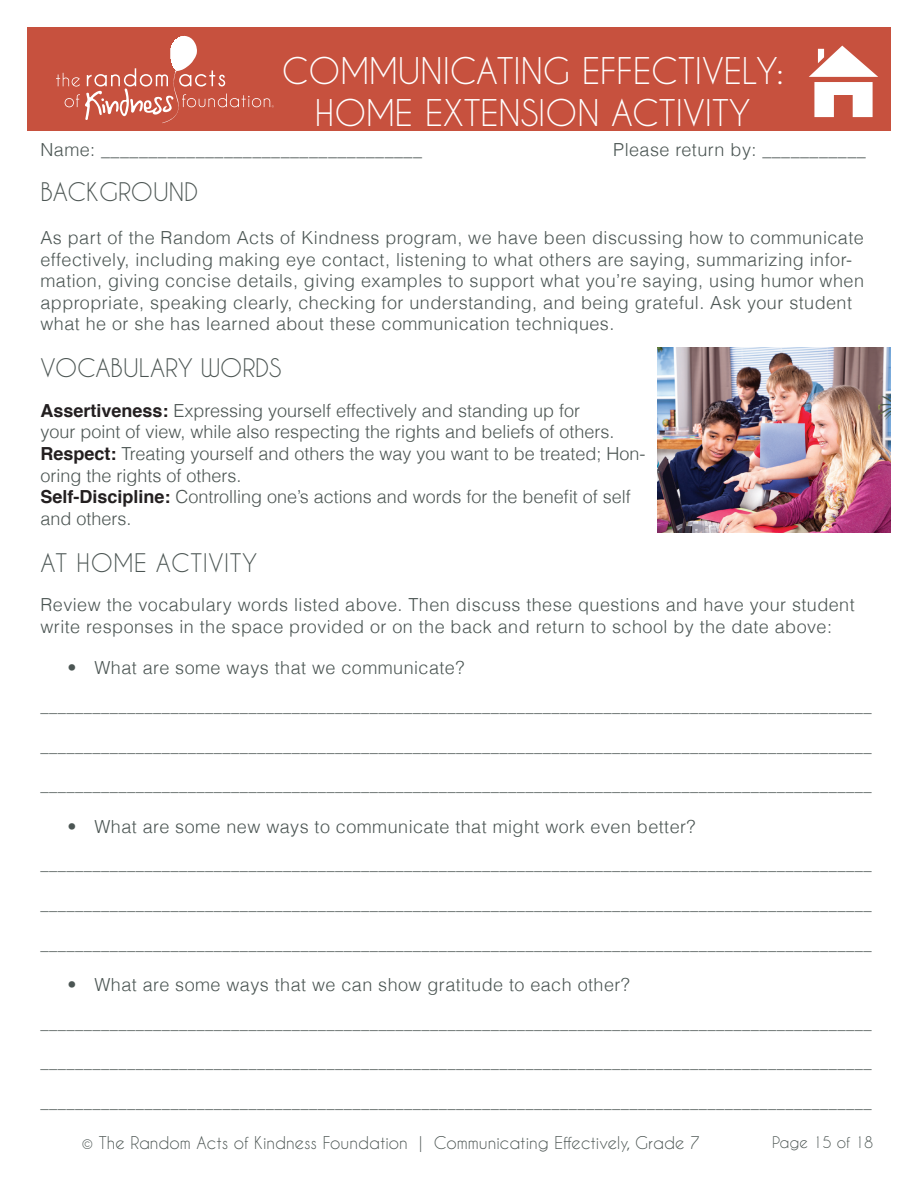
<style>
.page{position:relative;width:918px;height:1188px;background:#fff}
.page>*{position:absolute;margin:0;border:0;box-sizing:border-box;transform-origin:0 0}
.t1{font:34.5px/41.4px "Caviar Dreams";color:#fff;text-align:center}
.t2{font:24px "Caviar Dreams";color:#4c5553}
.t3{font:24px "Caviar Dreams";letter-spacing:.025em;color:#4b5553}
.t4{font:300 18px/21.6px "Helvetica";letter-spacing:.025em;color:#4b5553}
.t5{font:300 18px/21.6px "Helvetica";color:#4c5553}
.t6{font:300 16.5px "Helvetica";color:#4b5553}
.t7{font:16.5px "Caviar Dreams";color:#4c5553}
.t8{font:15px "Caviar Dreams";color:#4c5553}
.s1{font-weight:700;color:#231f20}
</style>
<div class="page">
<div style="left:28px;top:27px;width:863px;height:103px;background:#c7513e"></div>
<svg style="left:56px;top:36px;width:218px;height:87px"></svg>
<svg style="left:809px;top:46px;width:69px;height:71px"></svg>
<img style="left:658px;top:348px;width:233px;height:184px">
<h1 class="t1" style="left:282px;top:50px;width:504px">COMMUNICATING EFFECTIVELY:<br>HOME EXTENSION ACTIVITY</h1>
<p class="t4" style="left:40px;top:138px;width:383px">Name: __________________________________</p>
<p class="t4" style="left:613px;top:138px;width:254px">Please return by: ___________</p>
<h2 class="t2" style="left:40px;top:177px;width:159px">BACKGROUND</h2>
<p class="t4" style="left:40px;top:226px;width:825px">As part of the Random Acts of Kindness program, we have been discussing how to communicate effectively, including making eye contact, listening to what others are saying, summarizing infor&shy;mation, giving concise details, giving examples to support what you’re saying, using humor when appropriate, speaking clearly, checking for understanding, and being grateful. Ask your student what he or she has learned about these communication techniques.</p>
<h2 class="t2" style="left:40px;top:354px;width:242px">VOCABULARY WORDS</h2>
<p class="t5" style="left:40px;top:399px;width:606px"><span class="s1">Assertiveness:</span> Expressing yourself effectively and standing up for<br>your point of view, while also respecting the rights and beliefs of others.<br><span class="s1">Respect:</span> Treating yourself and others the way you want to be treated; Hon&shy;oring the rights of others.<br><span class="s1">Self-Discipline:</span> Controlling one’s actions and words for the benefit of self and others.</p>
<h2 class="t3" style="left:40px;top:548px;width:218px">AT HOME ACTIVITY</h2>
<p class="t4" style="left:40px;top:593px;width:816px">Review the vocabulary words listed above. Then discuss these questions and have your student write responses in the space provided or on the back and return to school by the date above:</p>
<p class="t4" style="left:68px;top:656px;width:398px">• What are some ways that we communicate?</p>
<p class="t6" style="left:40px;top:693px;width:833px">________________________________________________________________________________________________</p>
<p class="t6" style="left:40px;top:732px;width:833px">________________________________________________________________________________________________</p>
<p class="t6" style="left:40px;top:772px;width:833px">________________________________________________________________________________________________</p>
<p class="t4" style="left:68px;top:815px;width:630px">• What are some new ways to communicate that might work even better?</p>
<p class="t6" style="left:40px;top:851px;width:833px">________________________________________________________________________________________________</p>
<p class="t6" style="left:40px;top:891px;width:833px">________________________________________________________________________________________________</p>
<p class="t6" style="left:40px;top:930px;width:833px">________________________________________________________________________________________________</p>
<p class="t4" style="left:68px;top:973px;width:564px">• What are some ways that we can show gratitude to each other?</p>
<p class="t6" style="left:40px;top:1010px;width:833px">________________________________________________________________________________________________</p>
<p class="t6" style="left:40px;top:1049px;width:833px">________________________________________________________________________________________________</p>
<p class="t6" style="left:40px;top:1089px;width:833px">________________________________________________________________________________________________</p>
<p class="t7" style="left:82px;top:1133px;width:620px">© The Random Acts of Kindness Foundation | Communicating Effectively, Grade 7</p>
<p class="t8" style="left:772px;top:1133px;width:103px">Page 15 of 18</p>
</div>
